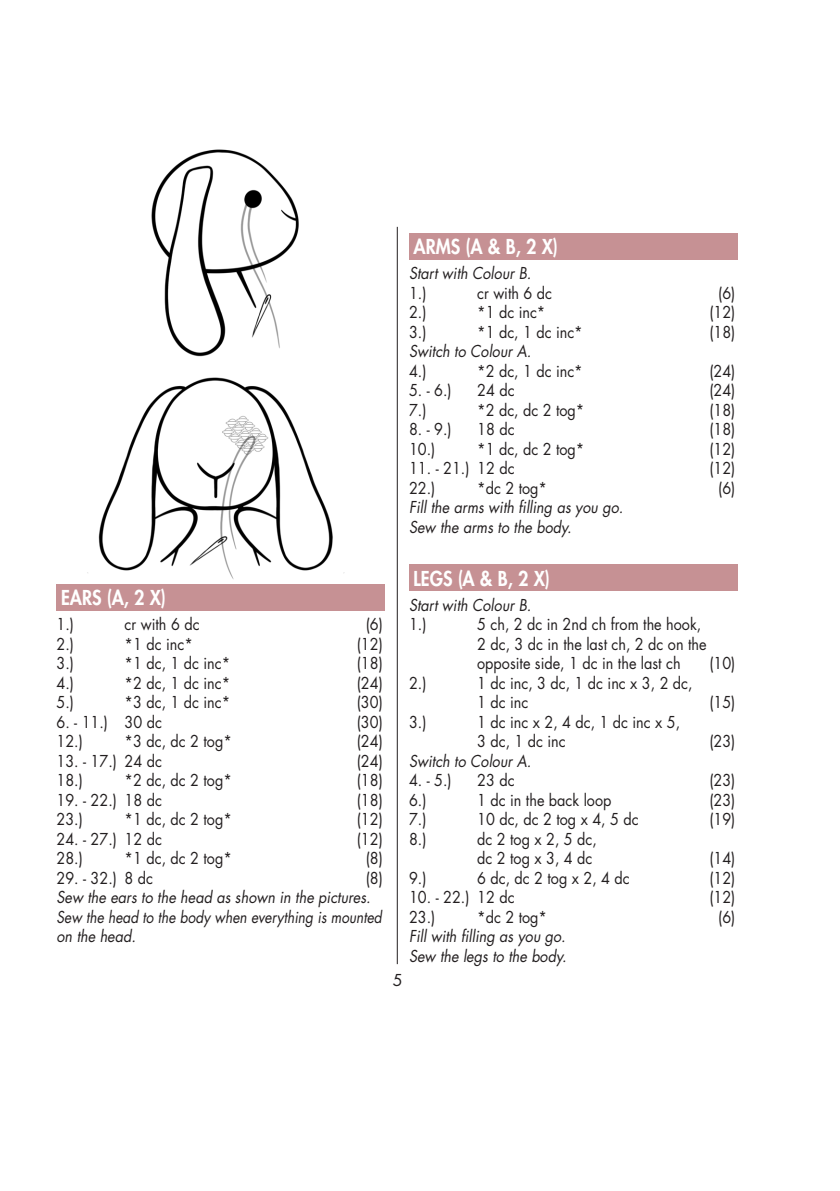
<style>
.page{position:relative;width:840px;height:1191px;background:#fff}
.page>*{position:absolute;margin:0;border:0;box-sizing:border-box;transform-origin:0 0}
.t1{font:800 20px "Futura Std";color:#fff;scale:.9 1}
.t2{font:16px/19.6px "Futura Std";color:#231f20;scale:.9 1}
.t3{font:italic 16px "Futura Std";color:#231f20;scale:.9 1}
.t4{font:italic 16px/19.4px "Futura Std";color:#231f20;scale:.86 1}
.t5{font:16px "Futura Std";color:#231f20}
</style>
<div class="page">
<hr style="left:397px;top:227px;width:1px;height:737px;background:#231f20">
<div style="left:56px;top:584px;width:328px;height:26px;background:#c69194"></div>
<div style="left:409px;top:233px;width:327px;height:26px;background:#c69194"></div>
<div style="left:409px;top:564px;width:327px;height:27px;background:#c69194"></div>
<img style="left:87px;top:149px;width:258px;height:430px">
<p class="t1" style="left:61px;top:585px;width:118px">EARS (A, 2 X)</p>
<p class="t2" style="left:56px;top:614px;width:21px">1.)</p>
<p class="t2" style="left:125px;top:614px;width:85px">cr with 6 dc</p>
<p class="t2" style="left:365px;top:614px;width:21px">(6)</p>
<p class="t2" style="left:56px;top:634px;width:21px">2.)</p>
<p class="t2" style="left:125px;top:634px;width:77px">*1 dc inc*</p>
<p class="t2" style="left:356px;top:634px;width:30px">(12)</p>
<p class="t2" style="left:56px;top:653px;width:21px">3.)</p>
<p class="t2" style="left:125px;top:653px;width:119px">*1 dc, 1 dc inc*</p>
<p class="t2" style="left:356px;top:653px;width:30px">(18)</p>
<p class="t2" style="left:56px;top:673px;width:21px">4.)</p>
<p class="t2" style="left:125px;top:673px;width:119px">*2 dc, 1 dc inc*</p>
<p class="t2" style="left:356px;top:673px;width:30px">(24)</p>
<p class="t2" style="left:56px;top:692px;width:21px">5.)</p>
<p class="t2" style="left:125px;top:692px;width:119px">*3 dc, 1 dc inc*</p>
<p class="t2" style="left:356px;top:692px;width:30px">(30)</p>
<p class="t2" style="left:56px;top:712px;width:119px">6. - 11.) 30 dc</p>
<p class="t2" style="left:356px;top:712px;width:30px">(30)</p>
<p class="t2" style="left:56px;top:731px;width:31px">12.)</p>
<p class="t2" style="left:125px;top:731px;width:121px">*3 dc, dc 2 tog*</p>
<p class="t2" style="left:356px;top:731px;width:30px">(24)</p>
<p class="t2" style="left:56px;top:751px;width:119px">13. - 17.) 24 dc</p>
<p class="t2" style="left:356px;top:751px;width:30px">(24)</p>
<p class="t2" style="left:56px;top:770px;width:31px">18.)</p>
<p class="t2" style="left:125px;top:770px;width:121px">*2 dc, dc 2 tog*</p>
<p class="t2" style="left:356px;top:770px;width:30px">(18)</p>
<p class="t2" style="left:56px;top:790px;width:119px">19. - 22.) 18 dc</p>
<p class="t2" style="left:356px;top:790px;width:30px">(18)</p>
<p class="t2" style="left:56px;top:809px;width:31px">23.)</p>
<p class="t2" style="left:125px;top:809px;width:121px">*1 dc, dc 2 tog*</p>
<p class="t2" style="left:356px;top:809px;width:30px">(12)</p>
<p class="t2" style="left:56px;top:829px;width:119px">24. - 27.) 12 dc</p>
<p class="t2" style="left:356px;top:829px;width:30px">(12)</p>
<p class="t2" style="left:56px;top:848px;width:31px">28.)</p>
<p class="t2" style="left:125px;top:848px;width:121px">*1 dc, dc 2 tog*</p>
<p class="t2" style="left:365px;top:848px;width:21px">(8)</p>
<p class="t2" style="left:56px;top:868px;width:109px">29. - 32.) 8 dc</p>
<p class="t2" style="left:365px;top:868px;width:21px">(8)</p>
<p class="t3" style="left:56px;top:887px;width:350px">Sew the ears to the head as shown in the pictures.</p>
<p class="t4" style="left:56px;top:907px;width:379px">Sew the head to the body when everything is mounted on the head.</p>
<p class="t1" style="left:413px;top:234px;width:162px">ARMS (A &amp; B, 2 X)</p>
<p class="t3" style="left:409px;top:263px;width:137px">Start with Colour B.</p>
<p class="t2" style="left:409px;top:283px;width:21px">1.)</p>
<p class="t2" style="left:477px;top:283px;width:85px">cr with 6 dc</p>
<p class="t2" style="left:717px;top:283px;width:21px">(6)</p>
<p class="t2" style="left:409px;top:302px;width:21px">2.)</p>
<p class="t2" style="left:477px;top:302px;width:77px">*1 dc inc*</p>
<p class="t2" style="left:709px;top:302px;width:30px">(12)</p>
<p class="t2" style="left:409px;top:322px;width:21px">3.)</p>
<p class="t2" style="left:477px;top:322px;width:119px">*1 dc, 1 dc inc*</p>
<p class="t2" style="left:709px;top:322px;width:30px">(18)</p>
<p class="t3" style="left:409px;top:341px;width:137px">Switch to Colour A.</p>
<p class="t2" style="left:409px;top:361px;width:21px">4.)</p>
<p class="t2" style="left:477px;top:361px;width:119px">*2 dc, 1 dc inc*</p>
<p class="t2" style="left:709px;top:361px;width:30px">(24)</p>
<p class="t2" style="left:409px;top:380px;width:49px">5. - 6.)</p>
<p class="t2" style="left:477px;top:380px;width:43px">24 dc</p>
<p class="t2" style="left:709px;top:380px;width:30px">(24)</p>
<p class="t2" style="left:409px;top:400px;width:21px">7.)</p>
<p class="t2" style="left:477px;top:400px;width:121px">*2 dc, dc 2 tog*</p>
<p class="t2" style="left:709px;top:400px;width:30px">(18)</p>
<p class="t2" style="left:409px;top:419px;width:49px">8. - 9.)</p>
<p class="t2" style="left:477px;top:419px;width:43px">18 dc</p>
<p class="t2" style="left:709px;top:419px;width:30px">(18)</p>
<p class="t2" style="left:409px;top:439px;width:31px">10.)</p>
<p class="t2" style="left:477px;top:439px;width:121px">*1 dc, dc 2 tog*</p>
<p class="t2" style="left:709px;top:439px;width:30px">(12)</p>
<p class="t2" style="left:409px;top:458px;width:119px">11. - 21.) 12 dc</p>
<p class="t2" style="left:709px;top:458px;width:30px">(12)</p>
<p class="t2" style="left:409px;top:478px;width:31px">22.)</p>
<p class="t2" style="left:477px;top:478px;width:79px">*dc 2 tog*</p>
<p class="t2" style="left:717px;top:478px;width:21px">(6)</p>
<p class="t3" style="left:409px;top:497px;width:239px">Fill the arms with filling as you go.</p>
<p class="t3" style="left:409px;top:516px;width:182px">Sew the arms to the body.</p>
<p class="t1" style="left:413px;top:565px;width:153px">LEGS (A &amp; B, 2 X)</p>
<p class="t3" style="left:409px;top:594px;width:137px">Start with Colour B.</p>
<p class="t2" style="left:409px;top:614px;width:21px">1.)</p>
<p class="t2" style="left:477px;top:614px;width:256px">5 ch, 2 dc in 2nd ch from the hook,<br>2 dc, 3 dc in the last ch, 2 dc on the opposite side, 1 dc in the last ch</p>
<p class="t2" style="left:709px;top:653px;width:30px">(10)</p>
<p class="t2" style="left:409px;top:673px;width:21px">2.)</p>
<p class="t2" style="left:477px;top:673px;width:241px">1 dc inc, 3 dc, 1 dc inc x 3, 2 dc,<br>1 dc inc</p>
<p class="t2" style="left:409px;top:712px;width:21px">3.)</p>
<p class="t2" style="left:477px;top:712px;width:227px">1 dc inc x 2, 4 dc, 1 dc inc x 5,<br>3 dc, 1 dc inc</p>
<p class="t2" style="left:709px;top:692px;width:30px">(15)</p>
<p class="t2" style="left:709px;top:731px;width:30px">(23)</p>
<p class="t3" style="left:409px;top:750px;width:137px">Switch to Colour A.</p>
<p class="t2" style="left:409px;top:770px;width:49px">4. - 5.)</p>
<p class="t2" style="left:477px;top:770px;width:43px">23 dc</p>
<p class="t2" style="left:709px;top:770px;width:30px">(23)</p>
<p class="t2" style="left:409px;top:790px;width:21px">6.)</p>
<p class="t2" style="left:477px;top:790px;width:151px">1 dc in the back loop</p>
<p class="t2" style="left:709px;top:790px;width:30px">(23)</p>
<p class="t2" style="left:409px;top:809px;width:21px">7.)</p>
<p class="t2" style="left:477px;top:809px;width:181px">10 dc, dc 2 tog x 4, 5 dc</p>
<p class="t2" style="left:709px;top:809px;width:30px">(19)</p>
<p class="t2" style="left:409px;top:829px;width:21px">8.)</p>
<p class="t2" style="left:477px;top:829px;width:134px">dc 2 tog x 2, 5 dc, dc 2 tog x 3, 4 dc</p>
<p class="t2" style="left:709px;top:848px;width:30px">(14)</p>
<p class="t5" style="left:392px;top:969px;width:11px">5</p>
<p class="t2" style="left:409px;top:868px;width:21px">9.)</p>
<p class="t2" style="left:477px;top:868px;width:171px">6 dc, dc 2 tog x 2, 4 dc</p>
<p class="t2" style="left:709px;top:868px;width:30px">(12)</p>
<p class="t2" style="left:409px;top:887px;width:119px">10. - 22.) 12 dc</p>
<p class="t2" style="left:709px;top:887px;width:30px">(12)</p>
<p class="t2" style="left:409px;top:907px;width:31px">23.)</p>
<p class="t2" style="left:477px;top:907px;width:79px">*dc 2 tog*</p>
<p class="t2" style="left:717px;top:907px;width:21px">(6)</p>
<p class="t3" style="left:409px;top:926px;width:175px">Fill with filling as you go.</p>
<p class="t3" style="left:409px;top:945px;width:176px">Sew the legs to the body.</p>
</div>
